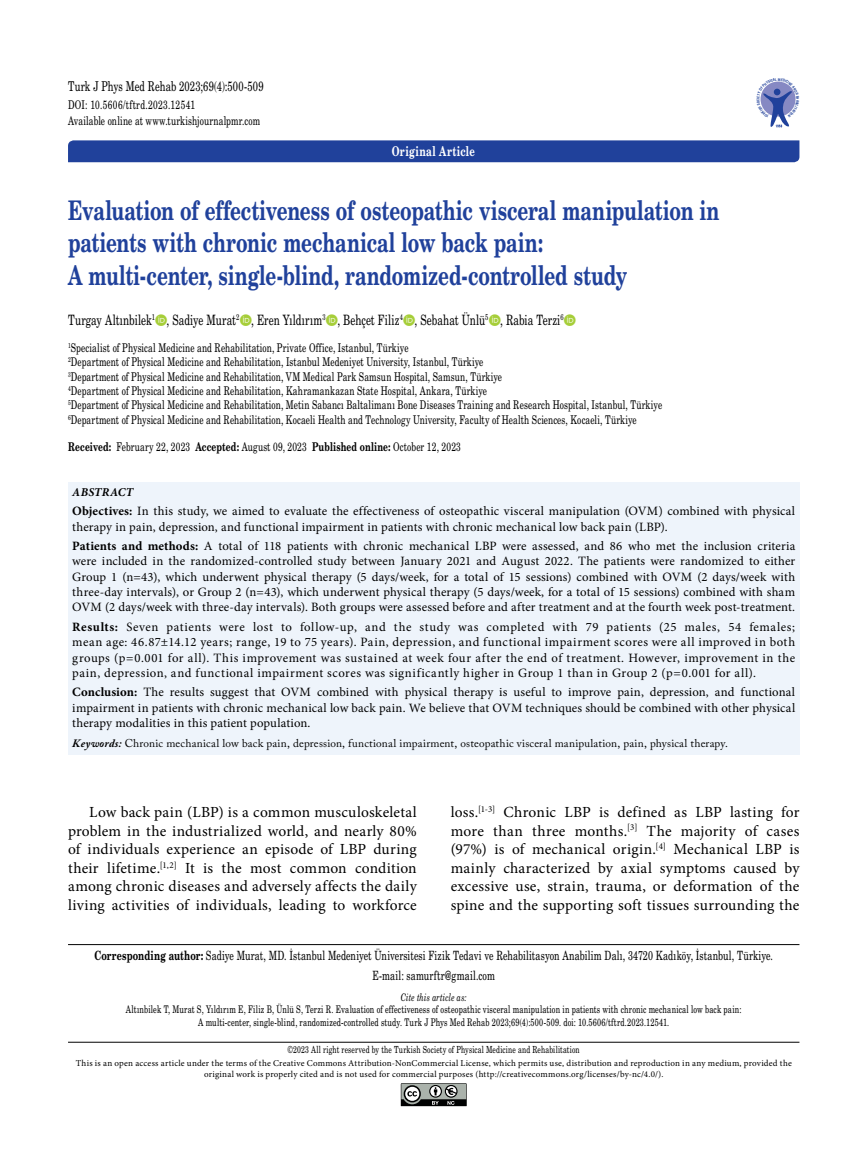
<style>
.page{position:relative;width:859px;height:1170px;background:#fff}
.page>*{position:absolute;margin:0;border:0;box-sizing:border-box;transform-origin:0 0}
.t1{font:27px/32.4px "Madison Bold Tr";letter-spacing:-.005em;color:#20419b}
.t2{font:15.45px/18.6px "Minion Pro";letter-spacing:.01em;color:#000;text-align:justify}
.t3{font:14.25px "Madison Tr";letter-spacing:.005em;color:#000}
.t4{font:13.5px "Madison Tr";letter-spacing:.01em;color:#000}
.t5{font:13.5px "Madison Bold Tr";letter-spacing:.03em;color:#fff}
.t6{font:12.75px/15.3px "Minion Pro";letter-spacing:.015em;color:#000;text-align:justify}
.t7{font:12.75px/19.5px "Madison Tr";letter-spacing:.01em;color:#000;text-align:center}
.t8{font:12px/14.4px "Madison Tr";letter-spacing:.01em;color:#000}
.t9{font:italic 700 12px "Minion Pro";letter-spacing:.015em;color:#000}
.t10{font:11.25px "Adobe Caslon Pro";letter-spacing:.015em;color:#000}
.t11{font:10.5px/12.6px "Madison Tr";letter-spacing:.015em;color:#000;text-align:center}
.t12{font:10.5px "Madison Italic Tr";letter-spacing:.015em;color:#000}
.t13{font:9.75px "Madison Tr";letter-spacing:.02em;color:#000}
.t14{font:9px/10.8px "Minion Pro";letter-spacing:.02em;color:#000;text-align:center}
.t15{font:3.6px "Helvetica Cond Bold Tr";color:#20419b}
.s1{font-family:"Madison Bold Tr"}
.s2{font-weight:700}
.s3{font-weight:700;font-style:italic}
</style>
<div class="page">
<div style="left:68px;top:140px;width:731px;height:22px;background:#20419b"></div>
<div style="left:68px;top:482px;width:731px;height:272px;background:#eef4fb"></div>
<hr style="left:68px;top:944px;width:731px;height:1px;background:#000">
<hr style="left:68px;top:1041px;width:731px;height:1px;background:#000">
<svg style="left:401px;top:1083px;width:66px;height:23px;background:#727572"></svg>
<svg style="left:760px;top:81px;width:36px;height:47px"></svg>
<p class="t4" style="left:68px;top:78px;width:197px">Turk J Phys Med Rehab 2023;69(4):500-509</p>
<p class="t8" style="left:68px;top:97px;width:194px;line-height:15.6px">DOI: 10.5606/tftrd.2023.12541<br>Available online at www.turkishjournalpmr.com</p>
<p class="t5" style="left:392px;top:143px;width:85px">Original Article</p>
<h1 class="t1" style="left:68px;top:193px;width:653px">Evaluation of effectiveness of osteopathic visceral manipulation in patients with chronic mechanical low back pain:<br>A multi-center, single-blind, randomized-controlled study</h1>
<p class="t3" style="left:68px;top:310px;width:497px">Turgay Altınbilek<sup>1</sup> , Sadiye Murat<sup>2</sup> , Eren Yıldırım<sup>3</sup> , Behçet Filiz<sup>4</sup> , Sebahat Ünlü<sup>5</sup> , Rabia Terzi<sup>6</sup></p>
<p class="t8" style="left:68px;top:340px;width:596px"><sup>1</sup>Specialist of Physical Medicine and Rehabilitation, Private Office, Istanbul, Türkiye<br><sup>2</sup>Department of Physical Medicine and Rehabilitation, Istanbul Medeniyet University, Istanbul, Türkiye<br><sup>3</sup>Department of Physical Medicine and Rehabilitation, VM Medical Park Samsun Hospital, Samsun, Türkiye<br><sup>4</sup>Department of Physical Medicine and Rehabilitation, Kahramankazan State Hospital, Ankara, Türkiye<br><sup>5</sup>Department of Physical Medicine and Rehabilitation, Metin Sabancı Baltalimanı Bone Diseases Training and Research Hospital, Istanbul, Türkiye <sup>6</sup>Department of Physical Medicine and Rehabilitation, Kocaeli Health and Technology University, Faculty of Health Sciences, Kocaeli, Türkiye</p>
<p class="t15" style="left:756px;top:100px;width:4px;rotate:-90deg">C</p>
<p class="t8" style="left:68px;top:439px;width:394px"><span class="s1">Received:</span> February 22, 2023 <span class="s1">Accepted:</span> August 09, 2023 <span class="s1">Published online:</span> October 12, 2023</p>
<p class="t9" style="left:72px;top:483px;width:62px">ABSTRACT</p>
<p class="t6" style="left:72px;top:503px;width:724px"><span class="s2">Objectives:</span> In this study, we aimed to evaluate the effectiveness of osteopathic visceral manipulation (OVM) combined with physical therapy in pain, depression, and functional impairment in patients with chronic mechanical low back pain (LBP).</p>
<p class="t6" style="left:72px;top:538px;width:724px"><span class="s2">Patients and methods:</span> A total of 118 patients with chronic mechanical LBP were assessed, and 86 who met the inclusion criteria were included in the randomized-controlled study between January 2021 and August 2022. The patients were randomized to either Group 1 (n=43), which underwent physical therapy (5 days/week, for a total of 15 sessions) combined with OVM (2 days/week with three-day intervals), or Group 2 (n=43), which underwent physical therapy (5 days/week, for a total of 15 sessions) combined with sham OVM (2 days/week with three-day intervals). Both groups were assessed before and after treatment and at the fourth week post-treatment.</p>
<p class="t6" style="left:72px;top:619px;width:724px"><span class="s2">Results:</span> Seven patients were lost to follow-up, and the study was completed with 79 patients (25 males, 54 females; mean age: 46.87±14.12 years; range, 19 to 75 years). Pain, depression, and functional impairment scores were all improved in both groups (p=0.001 for all). This improvement was sustained at week four after the end of treatment. However, improvement in the pain, depression, and functional impairment scores was significantly higher in Group 1 than in Group 2 (p=0.001 for all).</p>
<p class="t6" style="left:72px;top:684px;width:724px"><span class="s2">Conclusion:</span> The results suggest that OVM combined with physical therapy is useful to improve pain, depression, and functional impairment in patients with chronic mechanical low back pain. We believe that OVM techniques should be combined with other physical therapy modalities in this patient population.</p>
<p class="t10" style="left:72px;top:736px;width:657px"><span class="s3">Keywords:</span> Chronic mechanical low back pain, depression, functional impairment, osteopathic visceral manipulation, pain, physical therapy.</p>
<p class="t2" style="left:68px;top:802px;width:350px;text-indent:21px">Low back pain (LBP) is a common musculoskeletal problem in the industrialized world, and nearly 80% of individuals experience an episode of LBP during their lifetime.<sup>[1,2]</sup> It is the most common condition among chronic diseases and adversely affects the daily living activities of individuals, leading to workforce</p>
<p class="t2" style="left:451px;top:802px;width:350px">loss.<sup>[1-3]</sup> Chronic LBP is defined as LBP lasting for more than three months.<sup>[3]</sup> The majority of cases (97%) is of mechanical origin.<sup>[4]</sup> Mechanical LBP is mainly characterized by axial symptoms caused by excessive use, strain, trauma, or deformation of the spine and the supporting soft tissues surrounding the</p>
<p class="t7" style="left:94px;top:945px;width:680px"><span class="s1">Corresponding author:</span> Sadiye Murat, MD. İstanbul Medeniyet Üniversitesi Fizik Tedavi ve Rehabilitasyon Anabilim Dalı, 34720 Kadıköy, İstanbul, Türkiye.<br>E-mail: samurftr@gmail.com</p>
<p class="t12" style="left:401px;top:990px;width:67px">Cite this article as:</p>
<p class="t11" style="left:126px;top:1003px;width:617px">Altınbilek T, Murat S, Yıldırım E, Filiz B, Ünlü S, Terzi R. Evaluation of effectiveness of osteopathic visceral manipulation in patients with chronic mechanical low back pain:<br>A multi-center, single-blind, randomized-controlled study. Turk J Phys Med Rehab 2023;69(4):500-509. doi: 10.5606/tftrd.2023.12541.</p>
<p class="t14" style="left:76px;top:1057px;width:717px">This is an open access article under the terms of the Creative Commons Attribution-NonCommercial License, which permits use, distribution and reproduction in any medium, provided the original work is properly cited and is not used for commercial purposes (http://creativecommons.org/licenses/by-nc/4.0/).</p>
<p class="t13" style="left:288px;top:1043px;width:293px">©2023 All right reserved by the Turkish Society of Physical Medicine and Rehabilitation</p>
</div>
